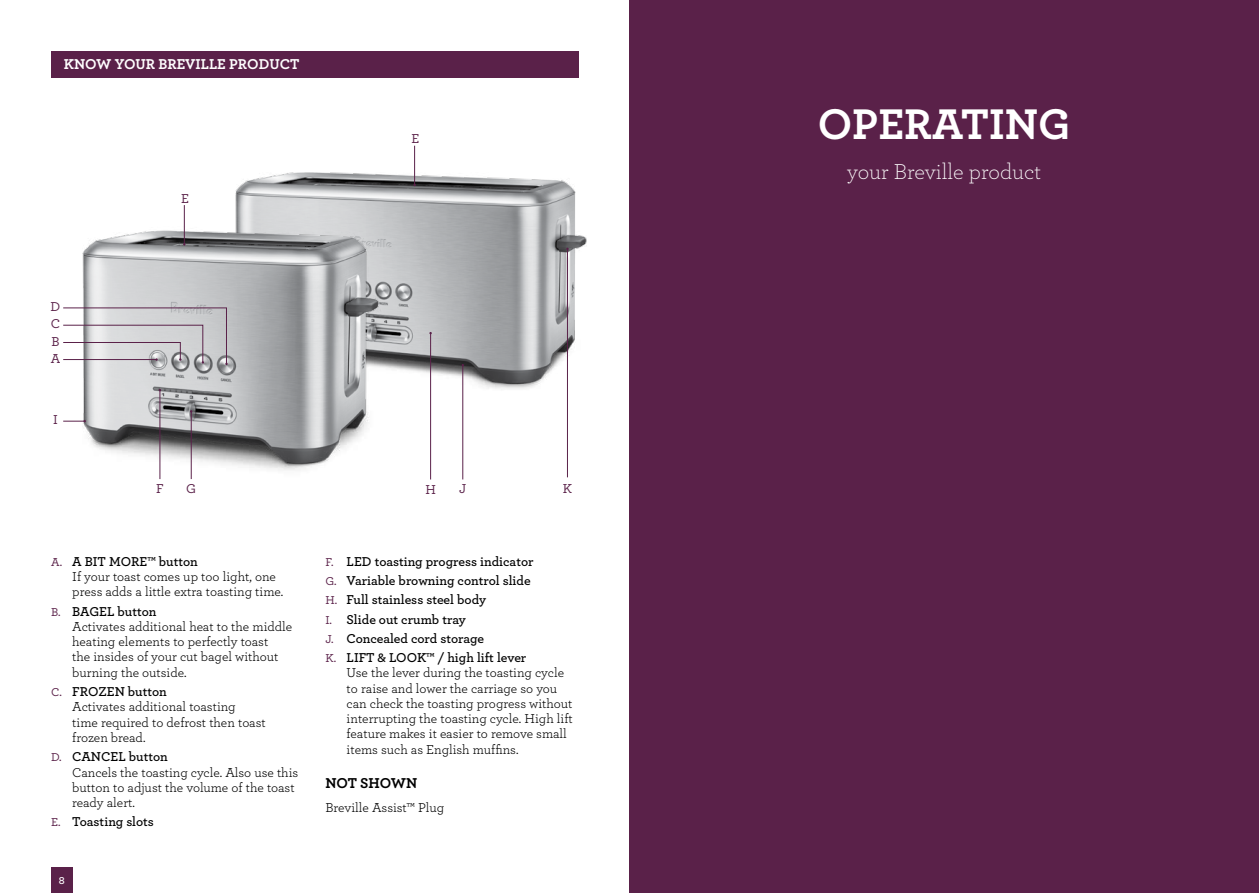
<style>
.page{position:relative;width:1259px;height:893px;background:#fff}
.page>*{position:absolute;margin:0;border:0;box-sizing:border-box;transform-origin:0 0}
.t1{font:45px "Archer Bold LF";color:#fff}
.t2{font:22.5px "Archer Light LF";color:#fff}
.t3{font:15px "Archer Bold LF";color:#fff}
.t4{font:15px "Archer Bold LF";color:#000}
.t5{font:13.5px/15.3px "Archer Book LF";color:#000}
.t6{font:13.5px/19.2px "Archer Semibold LF";color:#000}
.t7{font:13.5px "Archer Medium LF";color:#5a2149}
.t8{font:10.5px "Archer Semibold LF";color:#fff}
.s1{font-family:"Archer Medium LF";font-size:12px;color:#5a2149}
</style>
<div class="page">
<div style="left:51px;top:867px;width:21px;height:26px;background:#5a2149"></div>
<img style="left:235px;top:149px;width:352px;height:248px">
<img style="left:82px;top:203px;width:349px;height:276px">
<div style="left:629px;top:0;width:630px;height:893px;background:#5a2149"></div>
<div style="left:51px;top:51px;width:527px;height:27px;background:#5a2149"></div>
<svg style="left:63px;top:420px;width:23px;height:2px"></svg>
<hr style="left:184px;top:205px;width:1px;height:39px;background:#5a2149">
<hr style="left:414px;top:146px;width:1px;height:39px;background:#5a2149">
<hr style="left:462px;top:365px;width:1px;height:114px;background:#5a2149">
<hr style="left:567px;top:249px;width:1px;height:228px;background:#5a2149">
<hr style="left:430px;top:333px;width:1px;height:146px;background:#5a2149">
<hr style="left:160px;top:390px;width:1px;height:89px;background:#5a2149">
<hr style="left:191px;top:411px;width:1px;height:68px;background:#5a2149">
<svg style="left:63px;top:307px;width:165px;height:58px;background:#cbc9cd"></svg>
<p class="t3" style="left:64px;top:55px;width:62px">PAGE HE</p>
<p class="t3" style="left:64px;top:55px;width:121px">KNOW YOADER.....</p>
<p class="t3" style="left:135px;top:55px;width:69px">UR BREVILLE</p>
<p class="t3" style="left:229px;top:55px;width:72px">PRODUCT</p>
<p class="t7" style="left:51px;top:298px;width:11px">D</p>
<p class="t7" style="left:51px;top:315px;width:11px">C</p>
<p class="t7" style="left:51px;top:333px;width:10px">B</p>
<p class="t7" style="left:51px;top:350px;width:11px">A</p>
<p class="t7" style="left:53px;top:411px;width:6px">I</p>
<p class="t7" style="left:181px;top:190px;width:9px">E</p>
<p class="t7" style="left:411px;top:130px;width:9px">E</p>
<p class="t7" style="left:156px;top:480px;width:9px">F</p>
<p class="t7" style="left:186px;top:480px;width:11px">G</p>
<p class="t7" style="left:425px;top:480px;width:12px">H</p>
<p class="t7" style="left:459px;top:480px;width:9px">J</p>
<p class="t7" style="left:563px;top:480px;width:11px">K</p>
<p class="t6" style="left:51px;top:551px;width:148px"><span class="s1">A.</span> A BIT MORE™ button</p>
<p class="t5" style="left:72px;top:568px;width:212px">If your toast comes up too light, one press adds a little extra toasting time.</p>
<p class="t6" style="left:51px;top:601px;width:107px"><span class="s1">B.</span> BAGEL button</p>
<p class="t5" style="left:72px;top:618px;width:221px">Activates additional heat to the middle heating elements to perfectly toast<br>the insides of your cut bagel without burning the outside.</p>
<p class="t6" style="left:51px;top:682px;width:117px"><span class="s1">C.</span> FROZEN button</p>
<p class="t5" style="left:72px;top:699px;width:195px">Activates additional toasting<br>time required to defrost then toast frozen bread.</p>
<p class="t6" style="left:51px;top:747px;width:118px"><span class="s1">D.</span> CANCEL button</p>
<p class="t5" style="left:72px;top:764px;width:227px">Cancels the toasting cycle. Also use this button to adjust the volume of the toast ready alert.</p>
<p class="t6" style="left:51px;top:812px;width:104px"><span class="s1">E.</span> Toasting slots</p>
<p class="t8" style="left:59px;top:874px;width:7px">8</p>
<p class="t6" style="left:325px;top:551px;width:210px"><span class="s1">F.</span> LED toasting progress indicator<br><span class="s1">G.</span> Variable browning control slide<br><span class="s1">H.</span> Full stainless steel body<br><span class="s1">I.</span> Slide out crumb tray<br><span class="s1">J.</span> Concealed cord storage<br><span class="s1">K.</span> LIFT &amp; LOOK™ / high lift lever</p>
<p class="t5" style="left:347px;top:665px;width:228px">Use the lever during the toasting cycle to raise and lower the carriage so you can check the toasting progress without interrupting the toasting cycle. High lift feature makes it easier to remove small items such as English muffins.</p>
<p class="t4" style="left:325px;top:774px;width:93px">NOT SHOWN</p>
<p class="t5" style="left:325px;top:799px;width:120px">Breville Assist™ Plug</p>
<h1 class="t1" style="left:817px;top:96px;width:255px">OPERATING</h1>
<h2 class="t2" style="left:847px;top:158px;width:195px">your Breville product</h2>
</div>
